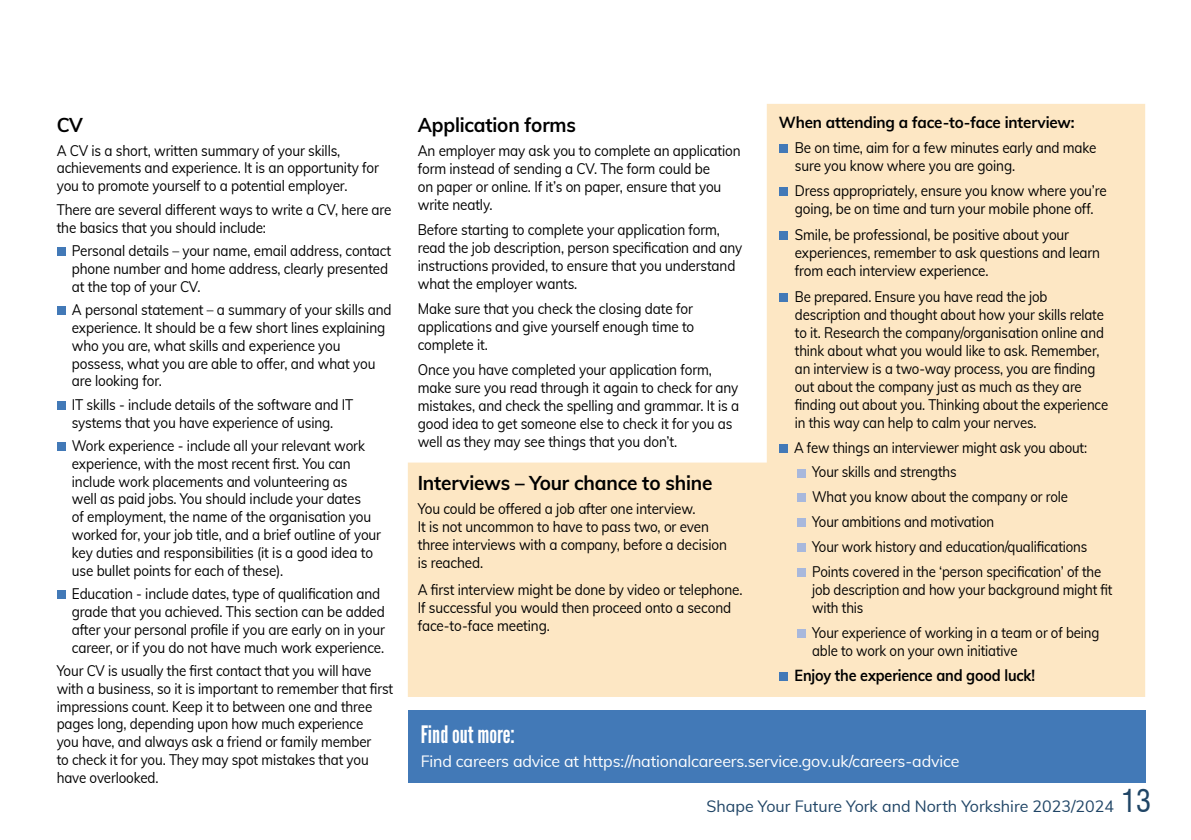
<style>
.page{position:relative;width:1191px;height:840px;background:#fff}
.page>*{position:absolute;margin:0;border:0;box-sizing:border-box;transform-origin:0 0}
.t1{font:24px "League Gothic";color:#fff}
.t2{font:700 20px "Muli";letter-spacing:-.01em;color:#000;scale:.95 1}
.t3{font:16px "Muli";letter-spacing:-.01em;color:#fff}
.t4{font:16px "Muli";color:#204566}
.t5{font:700 16px "Muli";letter-spacing:-.01em;color:#000;scale:.95 1}
.t6{font:700 16px "Muli";letter-spacing:-.01em;color:#000;scale:.9 1}
.t7{font:15px/18px "Muli";letter-spacing:-.01em;color:#000;scale:.9 1}
.t8{font:15px/18px "Muli";letter-spacing:-.01em;color:#000;scale:.88 1}
.t9{font:15px/17.8px "Muli";letter-spacing:-.01em;color:#000;scale:.89 1}
.s1{font-family:"Swiss 721 BT";font-stretch:condensed;font-size:30.2px}
</style>
<div class="page">
<svg style="left:408px;top:104px;width:737px;height:592px;fill:#fde7c4"></svg>
<div style="left:408px;top:710px;width:737px;height:72px;background:#4279b7"></div>
<div style="left:57px;top:247px;width:8px;height:9px;background:#4279b7"></div>
<div style="left:57px;top:306px;width:8px;height:9px;background:#4279b7"></div>
<div style="left:57px;top:401px;width:8px;height:8px;background:#4279b7"></div>
<div style="left:57px;top:442px;width:8px;height:9px;background:#4279b7"></div>
<div style="left:57px;top:590px;width:8px;height:8px;background:#4279b7"></div>
<div style="left:779px;top:144px;width:8px;height:9px;background:#4279b7"></div>
<div style="left:779px;top:187px;width:8px;height:9px;background:#4279b7"></div>
<div style="left:779px;top:231px;width:8px;height:9px;background:#4279b7"></div>
<div style="left:779px;top:293px;width:8px;height:8px;background:#4279b7"></div>
<div style="left:779px;top:443px;width:8px;height:9px;background:#4279b7"></div>
<div style="left:797px;top:468px;width:8px;height:9px;background:#a8b8dc"></div>
<div style="left:797px;top:493px;width:8px;height:9px;background:#a8b8dc"></div>
<div style="left:797px;top:518px;width:8px;height:9px;background:#a8b8dc"></div>
<div style="left:797px;top:543px;width:8px;height:8px;background:#a8b8dc"></div>
<div style="left:797px;top:567px;width:8px;height:9px;background:#a8b8dc"></div>
<div style="left:797px;top:628px;width:8px;height:9px;background:#a8b8dc"></div>
<div style="left:779px;top:671px;width:8px;height:9px;background:#4279b7"></div>
<h2 class="t2" style="left:57px;top:110px;width:29px">CV</h2>
<p class="t7" style="left:57px;top:141px;width:359px">A CV is a short, written summary of your skills, achievements and experience. It is an opportunity for you to promote yourself to a potential employer.</p>
<p class="t7" style="left:57px;top:200px;width:373px">There are several different ways to write a CV, here are the basics that you should include:</p>
<p class="t7" style="left:72px;top:241px;width:356px">Personal details – your name, email address, contact phone number and home address, clearly presented at the top of your CV.</p>
<p class="t7" style="left:72px;top:300px;width:357px">A personal statement – a summary of your skills and experience. It should be a few short lines explaining who you are, what skills and experience you possess, what you are able to offer, and what you are looking for.</p>
<p class="t7" style="left:72px;top:394px;width:314px">IT skills - include details of the software and IT systems that you have experience of using.</p>
<p class="t7" style="left:72px;top:436px;width:345px">Work experience - include all your relevant work experience, with the most recent first. You can include work placements and volunteering as<br>well as paid jobs. You should include your dates<br>of employment, the name of the organisation you worked for, your job title, and a brief outline of your key duties and responsibilities (it is a good idea to use bullet points for each of these).</p>
<p class="t7" style="left:72px;top:583px;width:349px">Education - include dates, type of qualification and grade that you achieved. This section can be added after your personal profile if you are early on in your career, or if you do not have much work experience.</p>
<p class="t9" style="left:57px;top:660px;width:379px">Your CV is usually the first contact that you will have with a business, so it is important to remember that first impressions count. Keep it to between one and three pages long, depending upon how much experience<br>you have, and always ask a friend or family member<br>to check it for you. They may spot mistakes that you have overlooked.</p>
<h2 class="t2" style="left:418px;top:110px;width:168px">Application forms</h2>
<p class="t7" style="left:418px;top:141px;width:360px">An employer may ask you to complete an application form instead of sending a CV. The form could be<br>on paper or online. If it’s on paper, ensure that you write neatly.</p>
<p class="t7" style="left:418px;top:220px;width:362px">Before starting to complete your application form, read the job description, person specification and any instructions provided, to ensure that you understand what the employer wants.</p>
<p class="t7" style="left:418px;top:299px;width:309px;text-align:justify">Make sure that you check the closing date for applications and give yourself enough time to complete it.</p>
<p class="t7" style="left:418px;top:360px;width:359px">Once you have completed your application form, make sure you read through it again to check for any mistakes, and check the spelling and grammar. It is a good idea to get someone else to check it for you as well as they may see things that you don’t.</p>
<h2 class="t2" style="left:418px;top:468px;width:312px">Interviews – Your chance to shine</h2>
<p class="t7" style="left:418px;top:498px;width:345px">You could be offered a job after one interview.<br>It is not uncommon to have to pass two, or even three interviews with a company, before a decision is reached.</p>
<p class="t7" style="left:418px;top:579px;width:362px">A first interview might be done by video or telephone.<br>If successful you would then proceed onto a second face-to-face meeting.</p>
<p class="t5" style="left:779px;top:111px;width:313px">When attending a face-to-face interview:</p>
<p class="t7" style="left:795px;top:137px;width:337px">Be on time, aim for a few minutes early and make sure you know where you are going.</p>
<p class="t7" style="left:795px;top:181px;width:348px">Dress appropriately, ensure you know where you’re going, be on time and turn your mobile phone off.</p>
<p class="t7" style="left:795px;top:225px;width:341px">Smile, be professional, be positive about your experiences, remember to ask questions and learn from each interview experience.</p>
<p class="t8" style="left:795px;top:286px;width:357px">Be prepared. Ensure you have read the job description and thought about how your skills relate to it. Research the company/organisation online and think about what you would like to ask. Remember, an interview is a two-way process, you are finding out about the company just as much as they are finding out about you. Thinking about the experience in this way can help to calm your nerves.</p>
<p class="t8" style="left:812px;top:434px;width:330px;line-height:24.8px;text-indent:-18px">A few things an interviewer might ask you about:<br>Your skills and strengths<br>What you know about the company or role<br>Your ambitions and motivation<br>Your work history and education/qualifications Points covered in the ‘person specification’ of the</p>
<p class="t8" style="left:812px;top:579px;width:343px">job description and how your background might fit with this</p>
<p class="t8" style="left:812px;top:622px;width:328px">Your experience of working in a team or of being able to work on your own initiative</p>
<p class="t6" style="left:794px;top:662px;width:269px">Enjoy the experience and good luck!</p>
<h1 class="t1" style="left:421px;top:719px;width:96px">Find out more:</h1>
<p class="t3" style="left:421px;top:749px;width:540px">Find careers advice at https://nationalcareers.service.gov.uk/careers-advice</p>
<p class="t4" style="left:706px;top:794px;width:446px">Shape Your Future York and North Yorkshire 2023/2024 <span class="s1">13</span></p>
</div>
